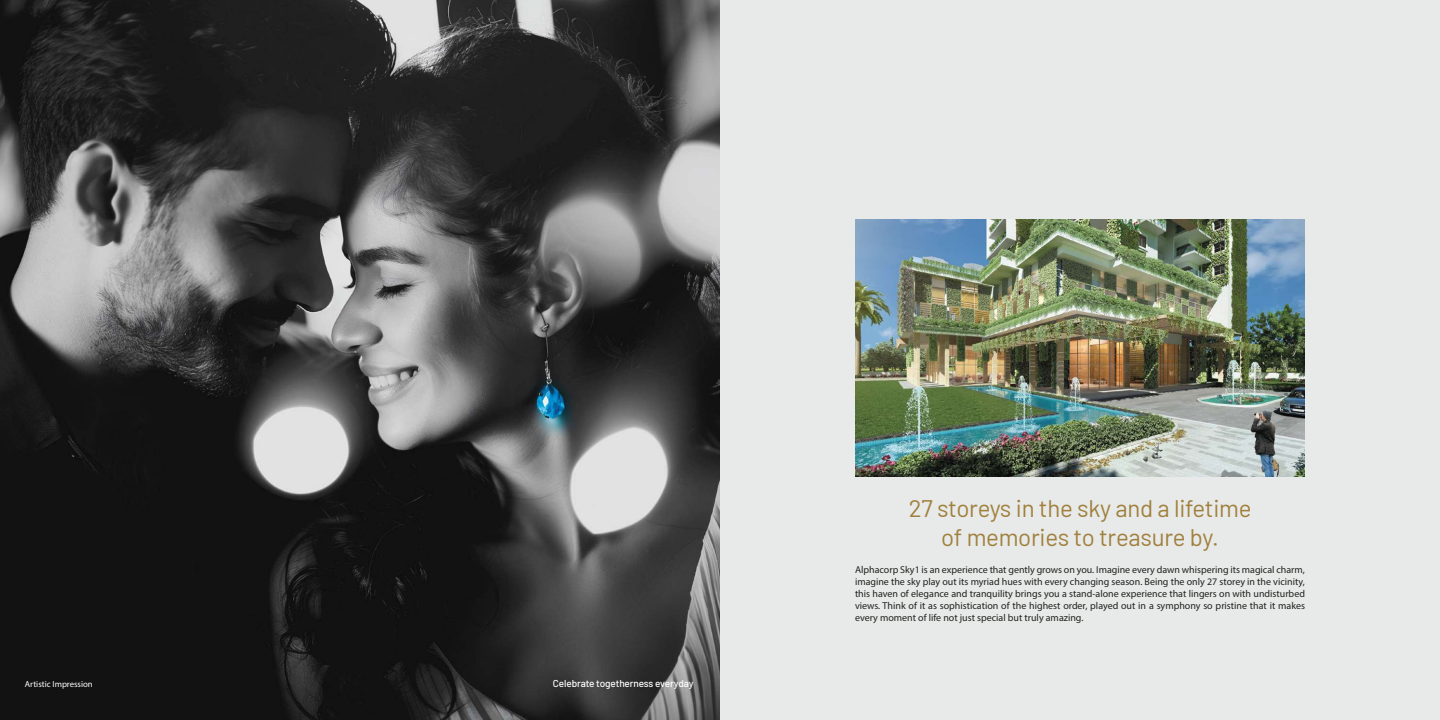
<style>
.page{position:relative;width:1440px;height:720px;background:#fff}
.page>*{position:absolute;margin:0;border:0;box-sizing:border-box;transform-origin:0 0}
.t1{font:24px/28.8px "Barlow";letter-spacing:-.01em;color:#a0803c;text-align:center}
.t2{font:10px/12px "Myriad Pro";color:#20221d;text-align:justify}
.t3{font:500 10px "Barlow";letter-spacing:-.015em;color:#fff}
.t4{font:8.8px "Myriad Pro";color:#fff}
</style>
<div class="page">
<div style="left:720px;top:0;width:720px;height:720px;background:#e8eaea"></div>
<img style="left:0;top:0;width:720px;height:720px">
<img style="left:855px;top:220px;width:450px;height:256px">
<p class="t4" style="left:25px;top:678px;width:69px">Artistic Impression</p>
<p class="t3" style="left:553px;top:676px;width:142px">Celebrate togetherness everyday</p>
<h1 class="t1" style="left:909px;top:492px;width:344px">27 storeys in the sky and a lifetime of memories to treasure by.</h1>
<p class="t2" style="left:855px;top:564px;width:452px">Alphacorp Sky1 is an experience that gently grows on you. Imagine every dawn whispering its magical charm, imagine the sky play out its myriad hues with every changing season. Being the only 27 storey in the vicinity, this haven of elegance and tranquility brings you a stand-alone experience that lingers on with undisturbed views. Think of it as sophistication of the highest order, played out in a symphony so pristine that it makes every moment of life not just special but truly amazing.</p>
</div>
